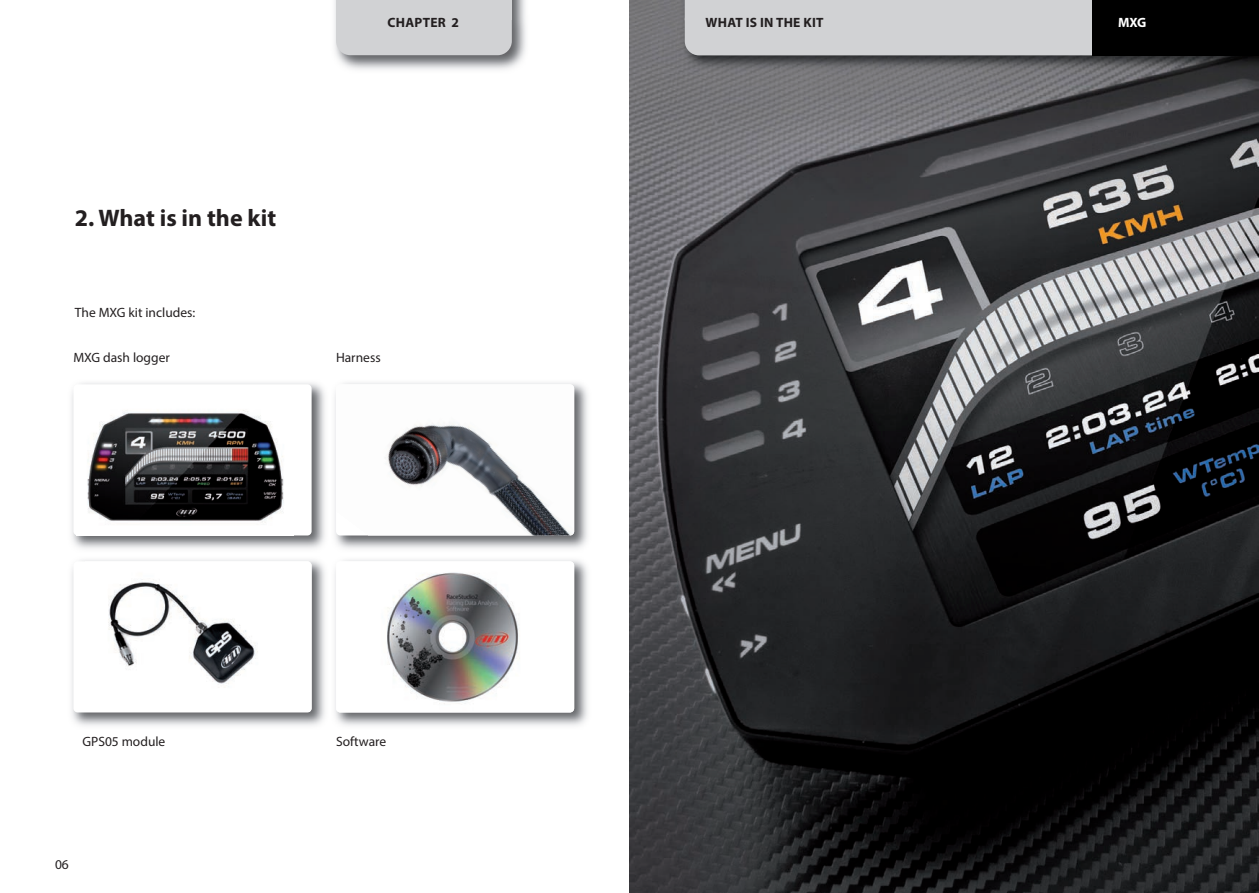
<style>
.page{position:relative;width:1259px;height:893px;background:#fff}
.page>*{position:absolute;margin:0;border:0;box-sizing:border-box;transform-origin:0 0}
.t1{font:700 24px "Myriad Pro";color:#231f20}
.t2{font:13.5px "Myriad Pro";color:#231f20}
.t3{font:700 13.5px "Myriad Pro";letter-spacing:.02em;color:#231f20}
.t4{font:700 13.5px "Myriad Pro";color:#fff}
</style>
<div class="page">
<img style="left:334px;top:0;width:192px;height:70px">
<div style="left:336px;top:0;width:176px;height:20px;background:#d1d2d4"></div>
<div style="left:336px;top:5px;width:176px;height:50px;background:#d1d2d4;border-radius:14px"></div>
<img style="left:629px;top:0;width:630px;height:893px">
<img style="left:71px;top:383px;width:517px;height:343px">
<img style="left:336px;top:384px;width:238px;height:151px;border-radius:4px">
<img style="left:336px;top:561px;width:238px;height:151px;border-radius:4px">
<div style="left:73px;top:384px;width:239px;height:151px;background:#fff;border-radius:4px"></div>
<img style="left:87px;top:410px;width:197px;height:113px">
<div style="left:73px;top:561px;width:239px;height:151px;background:#fff;border-radius:4px"></div>
<img style="left:108px;top:561px;width:204px;height:151px">
<div style="left:685px;top:0;width:557px;height:20px;background:#d1d2d4"></div>
<div style="left:685px;top:5px;width:557px;height:50px;background:#d1d2d4;border-radius:14px"></div>
<div style="left:1092px;top:0;width:167px;height:55px;background:#000"></div>
<p class="t3" style="left:387px;top:18px;width:73px">CHAPTER 2</p>
<h1 class="t1" style="left:75px;top:209px;width:203px">2. What is in the kit</h1>
<p class="t2" style="left:75px;top:308px;width:122px">The MXG kit includes:</p>
<p class="t2" style="left:73px;top:353px;width:98px">MXG dash logger</p>
<p class="t2" style="left:336px;top:353px;width:46px">Harness</p>
<p class="t2" style="left:82px;top:737px;width:84px">GPS05 module</p>
<p class="t2" style="left:336px;top:737px;width:52px">Software</p>
<p class="t2" style="left:55px;top:859px;width:15px">06</p>
<p class="t3" style="left:705px;top:18px;width:120px">WHAT IS IN THE KIT</p>
<p class="t4" style="left:1118px;top:18px;width:30px">MXG</p>
</div>
